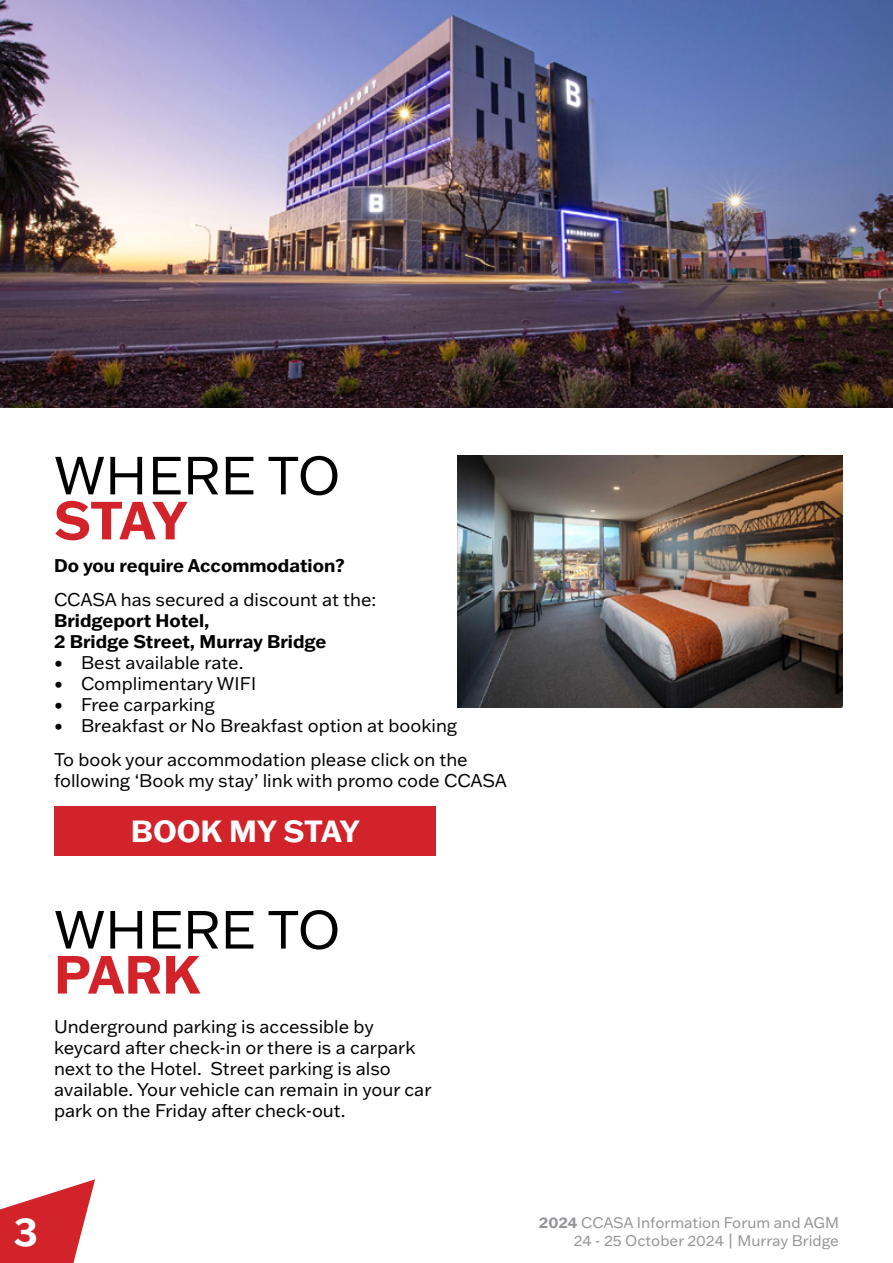
<style>
.page{position:relative;width:893px;height:1263px;background:#fff}
.page>*{position:absolute;margin:0;border:0;box-sizing:border-box;transform-origin:0 0}
.t1{font:52.5px "Franklin Gothic ATF";color:#000}
.t2{font:700 52.5px "Franklin Gothic ATF";letter-spacing:-.035em;color:#d2232a}
.t3{font:700 37.95px "Franklin Gothic ATF";color:#fff}
.t4{font:700 30px "Franklin Gothic ATF";color:#fff}
.t5{font:18px/21px "Franklin Gothic ATF";color:#000}
.t6{font:700 18px/21px "Franklin Gothic ATF";color:#000}
.t7{font:15px/18px "Franklin Gothic ATF";color:#939598;text-align:right}
.s1{font-weight:700}
</style>
<div class="page">
<svg style="left:0;top:1179px;width:95px;height:84px"></svg>
<div style="left:54px;top:806px;width:382px;height:50px;background:#d2232a"></div>
<img style="left:457px;top:455px;width:385px;height:252px">
<img style="left:0;top:0;width:893px;height:407px">
<h1 class="t1" style="left:54px;top:440px;width:288px">WHERE TO</h1>
<h1 class="t2" style="left:54px;top:485px;width:135px">STAY</h1>
<p class="t6" style="left:54px;top:555px;width:292px">Do you require Accommodation?</p>
<p class="t5" style="left:54px;top:589px;width:324px">CCASA has secured a discount at the:</p>
<p class="t6" style="left:54px;top:610px;width:274px">Bridgeport Hotel,<br>2 Bridge Street, Murray Bridge</p>
<p class="t5" style="left:54px;top:652px;width:191px">• Best available rate.</p>
<p class="t5" style="left:54px;top:673px;width:204px">• Complimentary WIFI</p>
<p class="t5" style="left:54px;top:694px;width:162px">• Free carparking</p>
<p class="t5" style="left:54px;top:708px;width:415px;line-height:33.8px">• Breakfast or No Breakfast option at booking<br>To book your accommodation please click on the</p>
<p class="t5" style="left:54px;top:769px;width:455px">following ‘Book my stay’ link with promo code CCASA</p>
<h3 class="t4" style="left:131px;top:811px;width:231px">BOOK MY STAY</h3>
<h1 class="t1" style="left:54px;top:895px;width:288px">WHERE TO</h1>
<h1 class="t2" style="left:54px;top:939px;width:148px">PARK</h1>
<p class="t5" style="left:54px;top:1016px;width:379px">Underground parking is accessible by keycard after check-in or there is a carpark next to the Hotel. Street parking is also available. Your vehicle can remain in your car park on the Friday after check-out.</p>
<h2 class="t3" style="left:14px;top:1207px;width:26px">3</h2>
<p class="t7" style="left:539px;top:1213px;width:302px"><span class="s1">2024</span> CCASA Information Forum and AGM<br>24 - 25 October 2024 | Murray Bridge</p>
</div>
